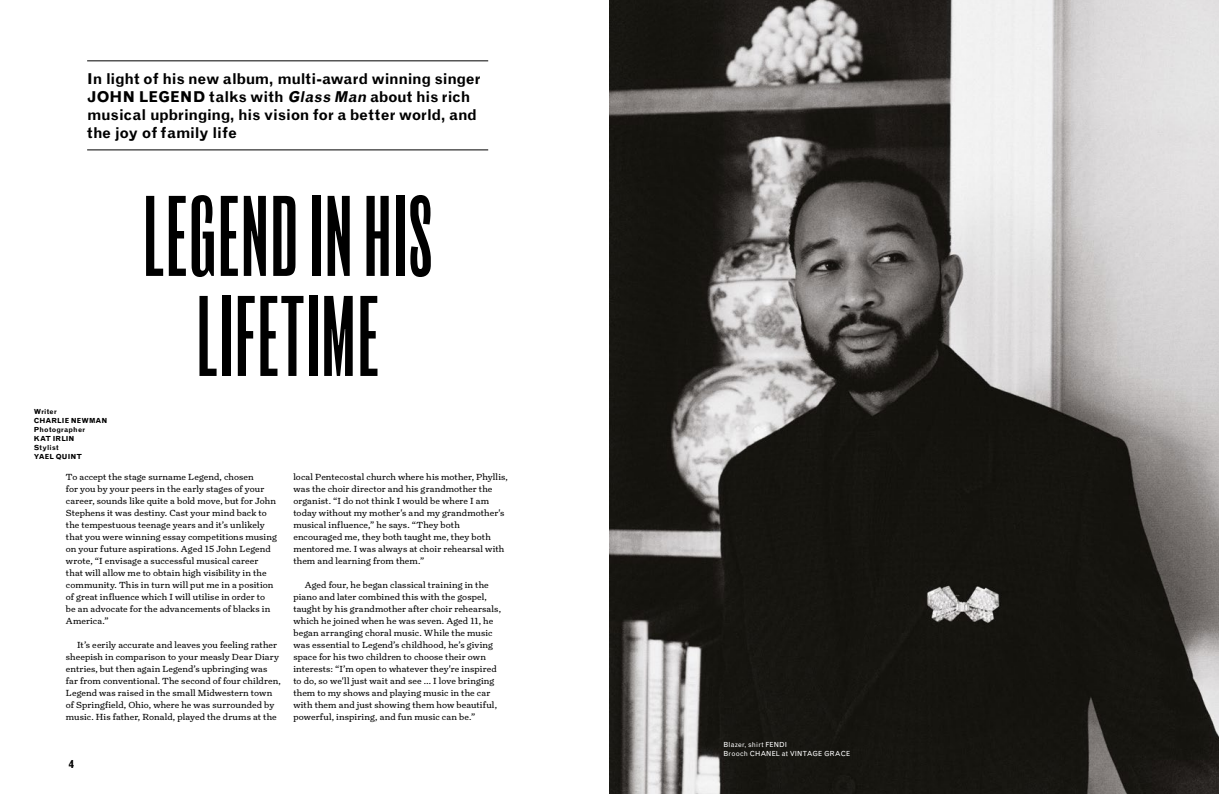
<style>
.page{position:relative;width:1219px;height:794px;background:#fff}
.page>*{position:absolute;margin:0;border:0;box-sizing:border-box;transform-origin:0 0}
.t1{font:100px/100px "Roswell Three ITC";letter-spacing:.015em;color:#000;text-align:center}
.t2{font:700 15px/18px "Grotesque MT Std";letter-spacing:-.01em;color:#000}
.t3{font:700 11px "Grotesque MT Std";color:#000}
.t4{font:9px/12px "Turnip";letter-spacing:.01em;color:#000}
.t5{font:700 7px/9px "Grotesque MT Std";letter-spacing:.02em;color:#000}
.t6{font:7px/9px "Grotesque MT Std";letter-spacing:.02em;color:#fff}
.s1{font-style:italic}
</style>
<div class="page">
<img style="left:609px;top:0;width:610px;height:794px">
<hr style="left:87px;top:60px;width:401px;height:1px;background:#000">
<hr style="left:87px;top:149px;width:401px;height:1px;background:#000">
<h2 class="t2" style="left:87px;top:70px;width:395px">In light of his new album, multi-award winning singer JOHN LEGEND talks with <span class="s1">Glass Man</span> about his rich musical upbringing, his vision for a better world, and the joy of family life</h2>
<p class="t5" style="left:34px;top:407px;width:75px">Writer<br>CHARLIE NEWMAN<br>Photographer<br>KAT IRLIN<br>Stylist<br>YAEL QUINT</p>
<h1 class="t1" style="left:143px;top:189px;width:291px">LEGEND IN HIS<br>LIFETIME</h1>
<p class="t4" style="left:66px;top:471px;width:213px">To accept the stage surname Legend, chosen<br>for you by your peers in the early stages of your career, sounds like quite a bold move, but for John Stephens it was destiny. Cast your mind back to the tempestuous teenage years and it’s unlikely that you were winning essay competitions musing on your future aspirations. Aged 15 John Legend wrote, “I envisage a successful musical career that will allow me to obtain high visibility in the community. This in turn will put me in a position of great influence which I will utilise in order to be an advocate for the advancements of blacks in America.”</p>
<p class="t4" style="left:66px;top:639px;width:217px;text-indent:11px">It’s eerily accurate and leaves you feeling rather sheepish in comparison to your measly Dear Diary entries, but then again Legend’s upbringing was far from conventional. The second of four children, Legend was raised in the small Midwestern town of Springfield, Ohio, where he was surrounded by music. His father, Ronald, played the drums at the</p>
<p class="t4" style="left:293px;top:471px;width:216px">local Pentecostal church where his mother, Phyllis, was the choir director and his grandmother the organist. “I do not think I would be where I am today without my mother's and my grandmother's musical influence,” he says. “They both encouraged me, they both taught me, they both mentored me. I was always at choir rehearsal with them and learning from them.”</p>
<p class="t4" style="left:293px;top:579px;width:209px;text-indent:11px">Aged four, he began classical training in the piano and later combined this with the gospel, taught by his grandmother after choir rehearsals, which he joined when he was seven. Aged 11, he began arranging choral music. While the music was essential to Legend’s childhood, he’s giving space for his two children to choose their own interests: “I’m open to whatever they're inspired to do, so we'll just wait and see … I love bringing them to my shows and playing music in the car with them and just showing them how beautiful, powerful, inspiring, and fun music can be.”</p>
<p class="t3" style="left:69px;top:758px;width:7px">4</p>
<p class="t6" style="left:723px;top:740px;width:128px">Blazer, shirt FENDI<br>Brooch CHANEL at VINTAGE GRACE</p>
</div>
